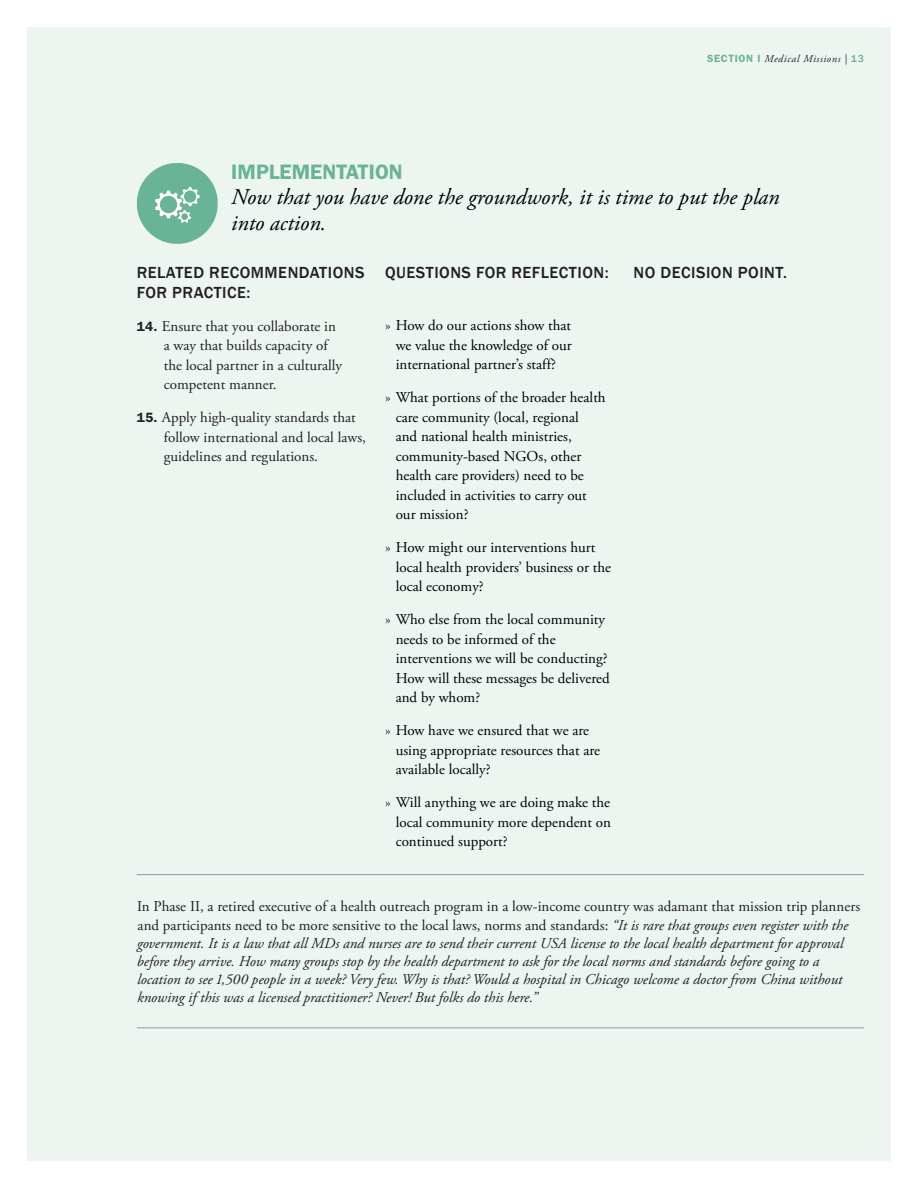
<style>
.page{position:relative;width:918px;height:1188px;background:#fff}
.page>*{position:absolute;margin:0;border:0;box-sizing:border-box;transform-origin:0 0}
.t1{font:italic 22.5px/25.5px "Adobe Garamond Pro";color:#000}
.t2{font:600 21px "Franklin Gothic";color:#69b396}
.t3{font:500 16.5px/19.5px "Franklin Gothic";letter-spacing:.03em;color:#231f20}
.t4{font:15px/19.5px "Adobe Garamond Pro";color:#000}
.t5{font:15px/19.5px "Adobe Garamond Pro";color:#231f20}
.t6{font:italic 15px/18px "Adobe Garamond Pro";color:#231f20}
.t7{font:italic 10.5px "Adobe Garamond Pro";letter-spacing:.06em;color:#231f20}
.s1{font-family:"Franklin Gothic";font-weight:600;font-style:normal;color:#69b396}
.s2{font-family:"Franklin Gothic";font-weight:500;font-style:normal;color:#69b396}
.s3{font-family:"Franklin Gothic";font-weight:600;font-size:13.5px}
.s4{color:#231f20}
.s5{font-style:italic}
</style>
<div class="page">
<div style="left:27px;top:27px;width:864px;height:1134px;background:#edf5f1"></div>
<hr style="left:137px;top:874px;width:727px;height:1px;background:#939598">
<hr style="left:137px;top:1027px;width:727px;height:1px;background:#939598">
<svg style="left:136px;top:163px;width:82px;height:81px"></svg>
<p class="t7" style="left:707px;top:53px;width:158px"><span class="s1">SE CTION I</span> Medical Missions | <span class="s2">13</span></p>
<h2 class="t2" style="left:231px;top:159px;width:173px">IMPLEMENTATION</h2>
<h1 class="t1" style="left:231px;top:185px;width:550px">Now that you have done the groundwork, it is time to put the plan into action.</h1>
<p class="t3" style="left:137px;top:263px;width:229px">RELATED RECOMMENDATIONS<br>FOR PRACTICE:</p>
<p class="t5" style="left:164px;top:317px;width:180px;text-indent:-27px"><span class="s3">14.</span> Ensure that you collaborate in a way that builds capacity of the local partner in a culturally competent manner.</p>
<p class="t5" style="left:164px;top:408px;width:204px;text-indent:-27px"><span class="s3">15.</span> Apply high-quality standards that follow international and local laws, guidelines and regulations.</p>
<p class="t3" style="left:385px;top:263px;width:225px">QUESTIONS FOR REFLECTION:</p>
<p class="t4" style="left:396px;top:316px;width:178px;text-align:justify;text-indent:-10px"><span class="s4">»</span> How do our actions show that we value the knowledge of our international partner’s staff?</p>
<p class="t4" style="left:396px;top:388px;width:211px;text-indent:-10px"><span class="s4">»</span> What portions of the broader health care community (local, regional<br>and national health ministries, community-based NGOs, other health care providers) need to be included in activities to carry out our mission?</p>
<p class="t4" style="left:396px;top:538px;width:217px;text-indent:-10px"><span class="s4">»</span> How might our interventions hurt local health providers’ business or the local economy?</p>
<p class="t4" style="left:396px;top:610px;width:216px;text-indent:-10px"><span class="s4">»</span> Who else from the local community needs to be informed of the interventions we will be conducting?<br>How will these messages be delivered and by whom?</p>
<p class="t4" style="left:396px;top:721px;width:206px;text-indent:-10px"><span class="s4">»</span> How have we ensured that we are using appropriate resources that are available locally?</p>
<p class="t4" style="left:396px;top:793px;width:217px;text-align:justify;text-indent:-10px"><span class="s4">»</span> Will anything we are doing make the local community more dependent on continued support?</p>
<p class="t3" style="left:634px;top:263px;width:155px">NO DECISION POINT.</p>
<p class="t5" style="left:137px;top:897px;width:725px">In Phase II, a retired executive of a health outreach program in a low-income country was adamant that mission trip planners and participants need to be more sensitive to the local laws, norms and standards: <span class="s5">“It is rare that groups even register with the</span></p>
<p class="t6" style="left:137px;top:935px;width:708px">government. It is a law that all MDs and nurses are to send their current USA license to the local health department for approval before they arrive. How many groups stop by the health department to ask for the local norms and standards before going to a location to see 1,500 people in a week? Very few. Why is that? Would a hospital in Chicago welcome a doctor from China without knowing if this was a licensed practitioner? Never! But folks do this here.”</p>
</div>
